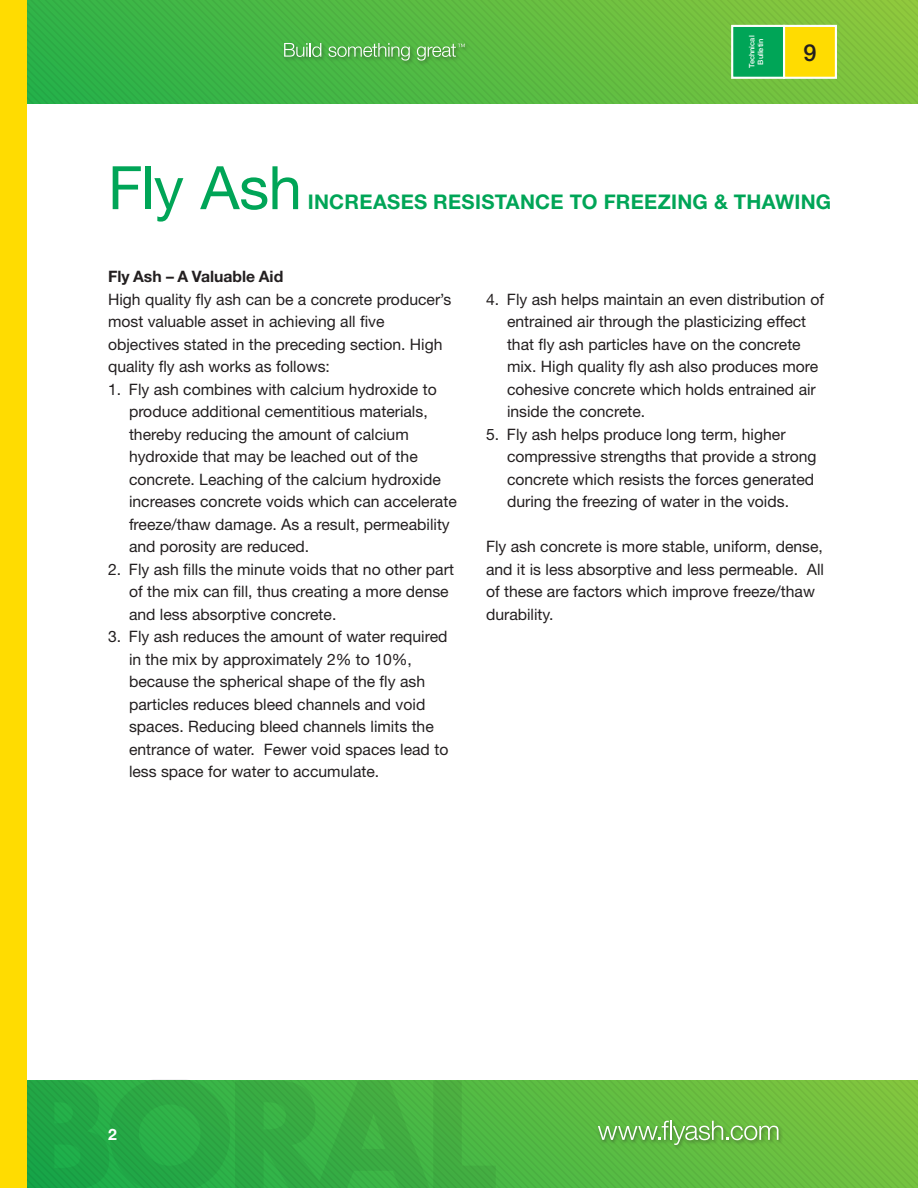
<style>
.page{position:relative;width:918px;height:1188px;background:#fff}
.page>*{position:absolute;margin:0;border:0;box-sizing:border-box;transform-origin:0 0}
.t1{font:60px "Helvetica Neue";letter-spacing:-.01em;color:#00a557}
.t2{font:500 23.4px "Helvetica Neue";color:#231f20}
.t3{font:700 20.25px "Helvetica Neue";letter-spacing:.01em;color:#00a557}
.t4{font:15.75px/22.5px "Helvetica Neue";color:#231f20}
.t5{font:700 15.75px "Helvetica Neue CE";color:#231f20}
.t6{font:700 15.75px "Helvetica Neue CE";color:#fff}
.t7{font:500 7.5px "Helvetica Neue";color:#fff}
</style>
<div class="page">
<svg style="left:27px;top:0;width:891px;height:104px;background:#56b942"></svg>
<svg style="left:496px;top:1080px;width:422px;height:108px;background:#65bc40"></svg>
<svg style="left:27px;top:1080px;width:469px;height:108px;background:#33ab44"></svg>
<div style="left:596px;top:1119px;width:187px;height:31px;background:#231f20;opacity:.45"></div>
<svg style="left:598px;top:1121px;width:180px;height:24px;background:#7bbe61"></svg>
<div style="left:0;top:0;width:27px;height:1188px;background:#ffdc01"></div>
<div style="left:283px;top:41px;width:187px;height:25px;background:#231f20;opacity:.45"></div>
<svg style="left:284px;top:43px;width:37px;height:14px"></svg>
<svg style="left:328px;top:43px;width:82px;height:18px"></svg>
<svg style="left:417px;top:44px;width:48px;height:17px"></svg>
<div style="left:731px;top:25px;width:54px;height:54px;background:#00a557;border:2px solid #fff"></div>
<div style="left:783px;top:25px;width:54px;height:54px;background:#ffdc01;border:2px solid #fff"></div>
<p class="t7" style="left:747px;top:68px;width:34px;rotate:-90deg">Technical</p>
<p class="t7" style="left:756px;top:65px;width:27px;rotate:-90deg">Bulletin</p>
<p class="t2" style="left:803px;top:39px;width:15px">9</p>
<p class="t1" style="left:108px;top:152px;width:195px">Fly Ash</p>
<p class="t3" style="left:308px;top:189px;width:525px">INCREASES RESISTANCE TO FREEZING &amp; THAWING</p>
<p class="t5" style="left:108px;top:267px;width:177px">Fly Ash – A Valuable Aid</p>
<p class="t4" style="left:108px;top:288px;width:345px">High quality fly ash can be a concrete producer’s most valuable asset in achieving all five objectives stated in the preceding section. High quality fly ash works as follows:</p>
<p class="t4" style="left:129px;top:378px;width:329px;text-indent:-21px">1. Fly ash combines with calcium hydroxide to produce additional cementitious materials, thereby reducing the amount of calcium hydroxide that may be leached out of the concrete. Leaching of the calcium hydroxide increases concrete voids which can accelerate freeze/thaw damage. As a result, permeability and porosity are reduced.</p>
<p class="t4" style="left:129px;top:558px;width:326px;text-indent:-21px">2. Fly ash fills the minute voids that no other part of the mix can fill, thus creating a more dense and less absorptive concrete.</p>
<p class="t4" style="left:129px;top:625px;width:321px;text-indent:-21px">3. Fly ash reduces the amount of water required in the mix by approximately 2% to 10%, because the spherical shape of the fly ash particles reduces bleed channels and void spaces. Reducing bleed channels limits the entrance of water. Fewer void spaces lead to less space for water to accumulate.</p>
<p class="t4" style="left:507px;top:288px;width:319px;text-indent:-21px">4. Fly ash helps maintain an even distribution of entrained air through the plasticizing effect that fly ash particles have on the concrete mix. High quality fly ash also produces more cohesive concrete which holds entrained air inside the concrete.</p>
<p class="t4" style="left:507px;top:423px;width:311px;text-indent:-21px">5. Fly ash helps produce long term, higher compressive strengths that provide a strong concrete which resists the forces generated during the freezing of water in the voids.</p>
<p class="t4" style="left:486px;top:535px;width:340px">Fly ash concrete is more stable, uniform, dense, and it is less absorptive and less permeable. All of these are factors which improve freeze/thaw durability.</p>
<p class="t6" style="left:108px;top:1124px;width:10px">2</p>
</div>
